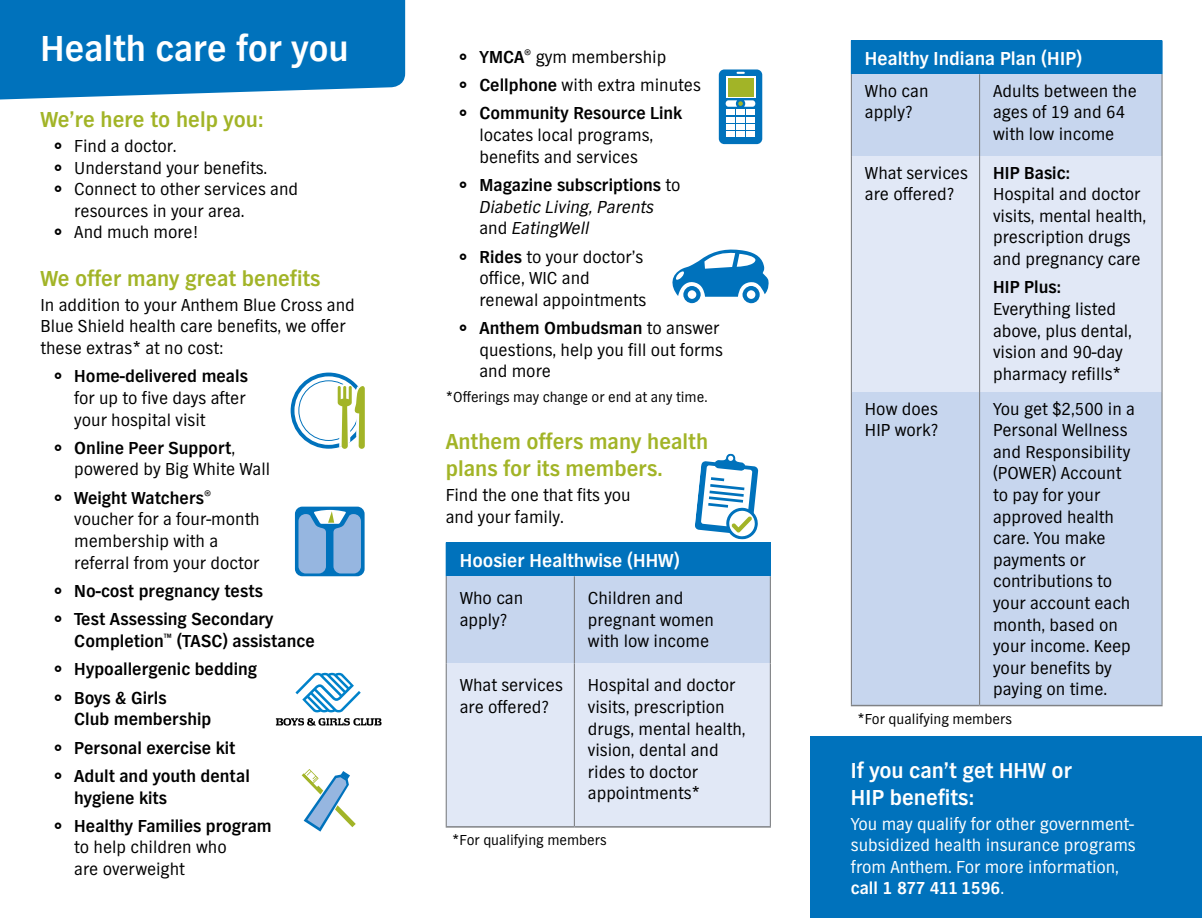
<style>
.page{position:relative;width:1202px;height:918px;background:#fff}
.page>*{position:absolute;margin:0;border:0;box-sizing:border-box;transform-origin:0 0}
.t1{font:700 37.5px "TV Nord EF";color:#fff}
.t2{font:700 22.5px/27px "TV Nord EF";color:#a2b427}
.t3{font:700 22.5px/27px "TV Nord EF";color:#fff}
.t4{font:700 19.5px "TV Nord EF";color:#fff}
.t5{font:18px/21.6px "TV Nord EF";color:#000}
.t6{font:700 18px/21.6px "TV Nord EF";color:#000}
.t7{font:18px/21.6px "TV Nord EF";color:#fff}
.t8{font:italic 18px/21.6px "TV Nord EF";color:#000}
.t9{font:15px "TV Nord EF";color:#000}
.s1{font-weight:700}
.s2{font-weight:700;font-style:normal}
.s3{font-style:normal}
</style>
<div class="page">
<div style="left:851px;top:40px;width:311px;height:34px;background:#0072bc"></div>
<div style="left:851px;top:74px;width:128px;height:82px;background:#c7d6ee"></div>
<div style="left:979px;top:74px;width:183px;height:82px;background:#c7d6ee"></div>
<div style="left:851px;top:392px;width:128px;height:314px;background:#c7d6ee"></div>
<div style="left:979px;top:392px;width:183px;height:314px;background:#c7d6ee"></div>
<div style="left:851px;top:156px;width:128px;height:236px;background:#e1e8f6"></div>
<div style="left:979px;top:156px;width:183px;height:236px;background:#e1e8f6"></div>
<hr style="left:850px;top:705px;width:129px;height:1px;background:#808285">
<hr style="left:979px;top:705px;width:183px;height:1px;background:#808285">
<hr style="left:850px;top:74px;width:2px;height:82px;background:#808285">
<hr style="left:979px;top:74px;width:1px;height:82px;background:#808285">
<hr style="left:1161px;top:74px;width:1px;height:82px;background:#808285">
<hr style="left:850px;top:156px;width:2px;height:236px;background:#808285">
<hr style="left:979px;top:156px;width:1px;height:236px;background:#808285">
<hr style="left:1161px;top:156px;width:1px;height:236px;background:#808285">
<hr style="left:850px;top:392px;width:2px;height:313px;background:#808285">
<hr style="left:979px;top:392px;width:1px;height:313px;background:#808285">
<hr style="left:1161px;top:392px;width:1px;height:313px;background:#808285">
<hr style="left:850px;top:40px;width:2px;height:34px;background:#0072bc">
<svg style="left:0;top:0;width:405px;height:100px;background:#117bc0"></svg>
<svg style="left:291px;top:373px;width:74px;height:76px"></svg>
<div style="left:295px;top:507px;width:69px;height:69px;background:#0072bc;border-radius:7px"></div>
<svg style="left:298px;top:510px;width:63px;height:63px"></svg>
<svg style="left:302px;top:769px;width:54px;height:63px"></svg>
<svg style="left:295px;top:673px;width:66px;height:39px"></svg>
<svg style="left:276px;top:718px;width:105px;height:8px"></svg>
<div style="left:719px;top:69px;width:43px;height:75px;background:#0072bc;border-radius:5px"></div>
<svg style="left:726px;top:76px;width:29px;height:22px"></svg>
<div style="left:728px;top:78px;width:25px;height:18px;background:#a2b427"></div>
<div style="left:726px;top:110px;width:8px;height:5px;background:#fff"></div>
<div style="left:746px;top:110px;width:9px;height:5px;background:#fff"></div>
<div style="left:736px;top:110px;width:9px;height:5px;background:#fff"></div>
<div style="left:726px;top:117px;width:8px;height:5px;background:#fff"></div>
<div style="left:746px;top:117px;width:9px;height:5px;background:#fff"></div>
<div style="left:736px;top:117px;width:9px;height:5px;background:#fff"></div>
<div style="left:726px;top:124px;width:8px;height:5px;background:#fff"></div>
<div style="left:746px;top:124px;width:9px;height:5px;background:#fff"></div>
<div style="left:736px;top:124px;width:9px;height:5px;background:#fff"></div>
<div style="left:726px;top:132px;width:8px;height:5px;background:#fff"></div>
<div style="left:746px;top:132px;width:9px;height:5px;background:#fff"></div>
<div style="left:736px;top:132px;width:9px;height:5px;background:#fff"></div>
<svg style="left:725px;top:100px;width:30px;height:7px"></svg>
<svg style="left:742px;top:286px;width:17px;height:18px"></svg>
<svg style="left:746px;top:290px;width:9px;height:9px"></svg>
<svg style="left:683px;top:286px;width:18px;height:17px"></svg>
<svg style="left:687px;top:290px;width:9px;height:9px"></svg>
<svg style="left:672px;top:249px;width:97px;height:48px"></svg>
<svg style="left:695px;top:453px;width:64px;height:87px"></svg>
<div style="left:446px;top:543px;width:324px;height:33px;background:#0072bc"></div>
<div style="left:446px;top:576px;width:128px;height:87px;background:#c7d6ee"></div>
<div style="left:574px;top:576px;width:196px;height:87px;background:#c7d6ee"></div>
<div style="left:446px;top:663px;width:128px;height:164px;background:#e1e8f6"></div>
<div style="left:574px;top:663px;width:196px;height:164px;background:#e1e8f6"></div>
<hr style="left:446px;top:826px;width:128px;height:2px;background:#808285">
<hr style="left:574px;top:826px;width:197px;height:2px;background:#808285">
<hr style="left:446px;top:576px;width:1px;height:87px;background:#808285">
<hr style="left:574px;top:576px;width:1px;height:87px;background:#808285">
<hr style="left:770px;top:576px;width:1px;height:87px;background:#808285">
<hr style="left:446px;top:663px;width:1px;height:163px;background:#808285">
<hr style="left:574px;top:663px;width:1px;height:163px;background:#808285">
<hr style="left:770px;top:663px;width:1px;height:163px;background:#808285">
<hr style="left:770px;top:543px;width:1px;height:33px;background:#0072bc">
<div style="left:810px;top:736px;width:392px;height:182px;background:#0072bc"></div>
<svg style="left:736px;top:72px;width:9px;height:2px"></svg>
<h2 class="t1" style="left:40px;top:28px;width:309px">Health care for you</h2>
<h3 class="t2" style="left:40px;top:106px;width:224px">We’re here to help you:</h3>
<p class="t5" style="left:74px;top:135px;width:104px">Find a doctor.</p>
<p class="t5" style="left:74px;top:157px;width:195px">Understand your benefits.</p>
<p class="t5" style="left:74px;top:178px;width:225px">Connect to other services and resources in your area.</p>
<p class="t5" style="left:74px;top:221px;width:125px">And much more!</p>
<h3 class="t2" style="left:40px;top:265px;width:281px">We offer many great benefits</h3>
<p class="t5" style="left:40px;top:294px;width:316px">In addition to your Anthem Blue Cross and<br>Blue Shield health care benefits, we offer these extras* at no cost:</p>
<p class="t5" style="left:74px;top:365px;width:175px"><span class="s1">Home-delivered meals </span>for up to five days after your hospital visit</p>
<p class="t5" style="left:74px;top:437px;width:197px"><span class="s1">Online Peer Support</span>, powered by Big White Wall</p>
<p class="t5" style="left:74px;top:487px;width:187px"><span class="s1">Weight Watchers</span><sup>® </sup>voucher for a four-month membership with a referral from your doctor</p>
<p class="t6" style="left:74px;top:580px;width:190px">No-cost pregnancy tests</p>
<p class="t6" style="left:74px;top:609px;width:242px">Test Assessing Secondary<br>Completion<sup>™</sup> (TASC) assistance</p>
<p class="t6" style="left:74px;top:659px;width:184px">Hypoallergenic bedding</p>
<p class="t6" style="left:74px;top:687px;width:139px">Boys &amp; Girls<br>Club membership</p>
<p class="t6" style="left:74px;top:737px;width:163px">Personal exercise kit</p>
<p class="t6" style="left:74px;top:765px;width:177px">Adult and youth dental hygiene kits</p>
<p class="t5" style="left:74px;top:815px;width:199px"><span class="s1">Healthy Families program </span>to help children who<br>are overweight</p>
<p class="t5" style="left:479px;top:46px;width:188px"><span class="s1">YMCA</span><sup>®</sup> gym membership</p>
<p class="t5" style="left:479px;top:74px;width:223px"><span class="s1">Cellphone</span> with extra minutes</p>
<p class="t5" style="left:479px;top:103px;width:204px"><span class="s1">Community Resource Link </span>locates local programs, benefits and services</p>
<p class="t8" style="left:479px;top:174px;width:203px"><span class="s2">Magazine subscriptions</span> <span class="s3">to<br></span>Diabetic Living, Parents <span class="s3">and</span> EatingWell</p>
<p class="t5" style="left:479px;top:246px;width:168px"><span class="s1">Rides</span> to your doctor’s office, WIC and renewal appointments</p>
<p class="t5" style="left:479px;top:317px;width:245px"><span class="s1">Anthem Ombudsman</span> to answer questions, help you fill out forms and more</p>
<p class="t9" style="left:446px;top:389px;width:263px">*Offerings may change or end at any time.</p>
<h3 class="t2" style="left:446px;top:428px;width:264px">Anthem offers many health plans for its members.</h3>
<p class="t5" style="left:446px;top:484px;width:187px">Find the one that fits you and your family.</p>
<h4 class="t4" style="left:460px;top:550px;width:221px">Hoosier Healthwise (HHW)</h4>
<p class="t5" style="left:460px;top:587px;width:65px">Who can apply?</p>
<p class="t5" style="left:588px;top:587px;width:128px">Children and pregnant women with low income</p>
<p class="t5" style="left:460px;top:674px;width:105px">What services are offered?</p>
<p class="t5" style="left:588px;top:674px;width:159px">Hospital and doctor visits, prescription drugs, mental health, vision, dental and rides to doctor appointments*</p>
<p class="t9" style="left:452px;top:832px;width:156px">*For qualifying members</p>
<h4 class="t4" style="left:865px;top:48px;width:219px">Healthy Indiana Plan (HIP)</h4>
<p class="t5" style="left:865px;top:80px;width:65px">Who can apply?</p>
<p class="t5" style="left:993px;top:80px;width:145px">Adults between the ages of 19 and 64 with low income</p>
<p class="t5" style="left:865px;top:162px;width:105px">What services</p>
<h5 class="t6" style="left:993px;top:162px;width:78px">HIP Basic:</h5>
<p class="t5" style="left:865px;top:183px;width:90px">are offered?</p>
<p class="t5" style="left:993px;top:183px;width:155px">Hospital and doctor visits, mental health, prescription drugs and pregnancy care</p>
<h5 class="t6" style="left:993px;top:277px;width:69px">HIP Plus:</h5>
<p class="t5" style="left:993px;top:298px;width:140px">Everything listed above, plus dental, vision and 90-day pharmacy refills*</p>
<p class="t5" style="left:865px;top:398px;width:75px">How does</p>
<p class="t5" style="left:993px;top:398px;width:143px">You get $2,500 in a</p>
<p class="t5" style="left:865px;top:419px;width:74px">HIP work?</p>
<p class="t5" style="left:993px;top:419px;width:139px">Personal Wellness and Responsibility (POWER) Account to pay for your approved health care. You make payments or contributions to your account each month, based on your income. Keep your benefits by paying on time.</p>
<p class="t9" style="left:857px;top:710px;width:156px">*For qualifying members</p>
<h4 class="t3" style="left:850px;top:757px;width:223px">If you can’t get HHW or<br>HIP benefits:</h4>
<p class="t7" style="left:850px;top:813px;width:286px">You may qualify for other government&shy;subsidized health insurance programs from Anthem. For more information, <span class="s1">call 1 877 411 1596</span>.</p>
</div>
